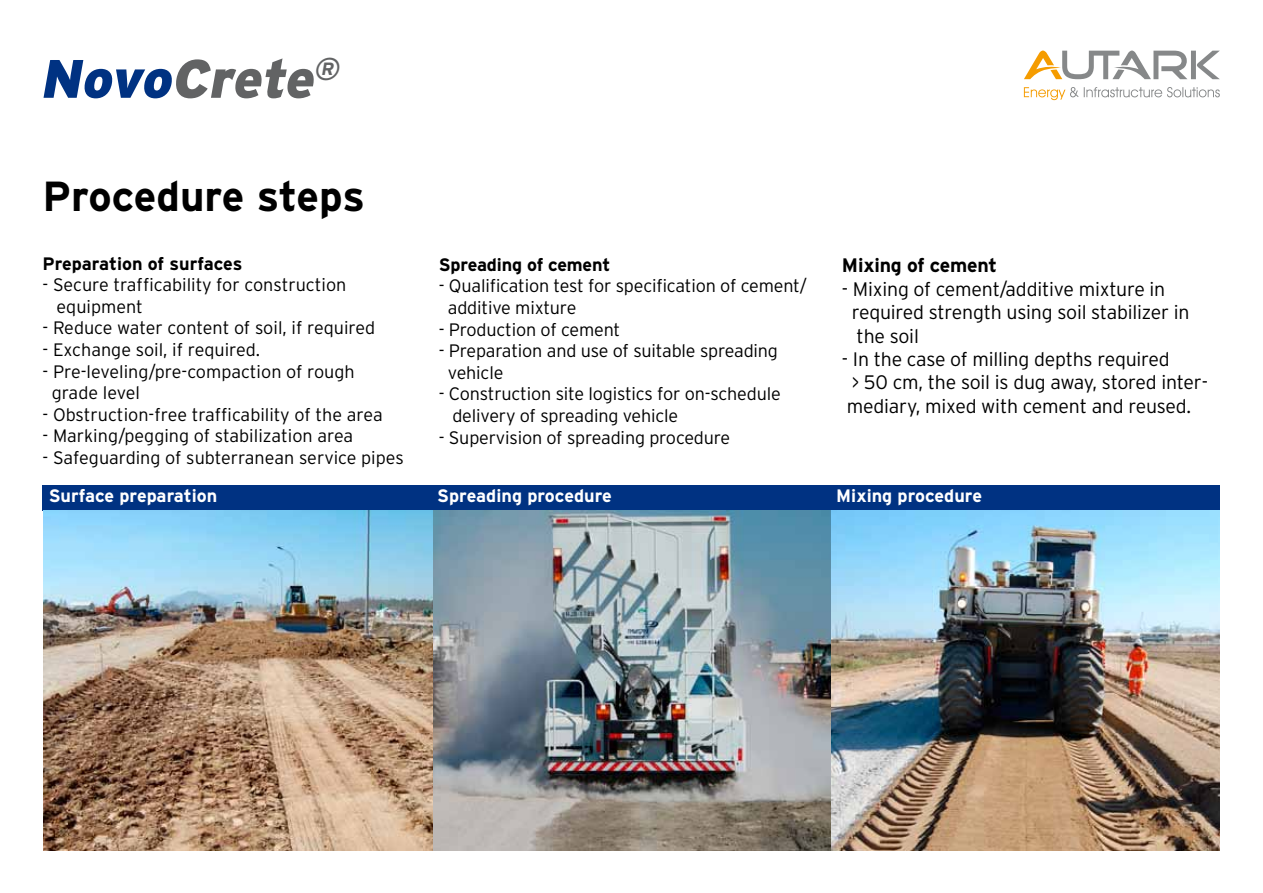
<style>
.page{position:relative;width:1263px;height:893px;background:#fff}
.page>*{position:absolute;margin:0;border:0;box-sizing:border-box;transform-origin:0 0}
.t1{font:italic 900 54px "Interstate";color:#626364}
.t2{font:700 42px "Interstate";letter-spacing:-.005em;color:#000}
.t3{font:300 19.5px/23.4px "Interstate";letter-spacing:-.01em;color:#000}
.t4{font:700 19.5px "Interstate";letter-spacing:-.01em;color:#000}
.t5{font:300 18px/21.6px "Interstate";letter-spacing:-.01em;color:#000}
.t6{font:700 18px "Interstate";color:#fff}
.t7{font:700 18px "Interstate";letter-spacing:-.01em;color:#000}
.s1{color:#003282}
</style>
<div class="page">
<svg style="left:1024px;top:87px;width:196px;height:13px"></svg>
<svg style="left:1024px;top:51px;width:196px;height:28px"></svg>
<div style="left:43px;top:485px;width:1177px;height:25px;background:#003282"></div>
<img style="left:43px;top:510px;width:1177px;height:340px">
<h1 class="t1" style="left:40px;top:48px;width:307px"><span class="s1">Novo</span>Crete<sup>®</sup></h1>
<h2 class="t2" style="left:43px;top:173px;width:324px">Procedure steps</h2>
<p class="t7" style="left:43px;top:253px;width:201px">Preparation of surfaces</p>
<p class="t5" style="left:57px;top:274px;width:291px;text-indent:-14px">- Secure trafficability for construction equipment</p>
<p class="t5" style="left:43px;top:317px;width:334px">- Reduce water content of soil, if required</p>
<p class="t5" style="left:43px;top:339px;width:219px">- Exchange soil, if required.</p>
<p class="t5" style="left:52px;top:360px;width:304px;text-indent:-9px">- Pre-leveling/pre-compaction of rough grade level</p>
<p class="t5" style="left:43px;top:403px;width:342px">- Obstruction-free trafficability of the area</p>
<p class="t5" style="left:43px;top:425px;width:312px">- Marking/pegging of stabilization area</p>
<p class="t5" style="left:43px;top:447px;width:363px">- Safeguarding of subterranean service pipes</p>
<p class="t6" style="left:49px;top:486px;width:170px">Surface preparation</p>
<p class="t6" style="left:437px;top:486px;width:176px">Spreading procedure</p>
<p class="t6" style="left:836px;top:486px;width:147px">Mixing procedure</p>
<p class="t7" style="left:439px;top:254px;width:173px">Spreading of cement</p>
<p class="t5" style="left:448px;top:275px;width:361px;text-indent:-9px">- Qualification test for specification of cement/ additive mixture</p>
<p class="t5" style="left:439px;top:318px;width:183px">- Production of cement</p>
<p class="t5" style="left:448px;top:340px;width:332px;text-indent:-9px">- Preparation and use of suitable spreading vehicle</p>
<p class="t5" style="left:452px;top:383px;width:330px;text-indent:-14px">- Construction site logistics for on-schedule delivery of spreading vehicle</p>
<p class="t5" style="left:439px;top:426px;width:293px">- Supervision of spreading procedure</p>
<p class="t4" style="left:842px;top:255px;width:157px">Mixing of cement</p>
<p class="t3" style="left:852px;top:277px;width:339px;text-indent:-10px">- Mixing of cement/additive mixture in required strength using soil stabilizer in the soil</p>
<p class="t3" style="left:842px;top:347px;width:367px">- In the case of milling depths required<br>&gt; 50 cm, the soil is dug away, stored inter&shy;mediary, mixed with cement and reused.</p>
</div>
